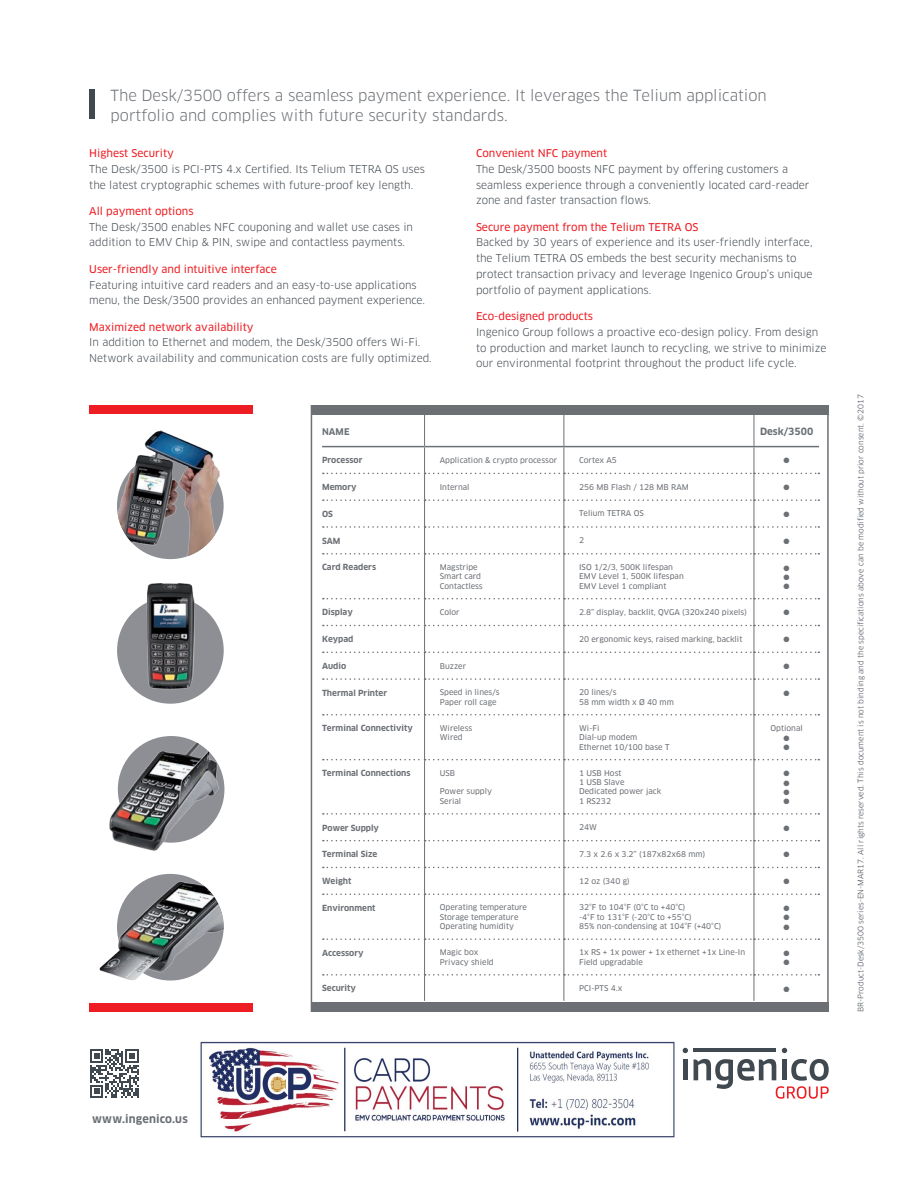
<style>
.page{position:relative;width:918px;height:1188px;background:#fff}
.page>*{position:absolute;margin:0;border:0;box-sizing:border-box;transform-origin:0 0}
.t1{font:15px/19.5px "Clan OT";letter-spacing:-.005em;color:#6c7075}
.t2{font:700 11.1px "Clan OT";letter-spacing:.01em;color:#6c7075}
.t3{font:10.5px/15.8px "Clan OT";color:#414950}
.t4{font:10.5px "Clan OT News";color:#ee1d23}
.t5{font:700 9.75px "Clan OT";color:#6c7075}
.t6{font:700 9px "Clan OT";color:#6c7075}
.t7{font:700 8.25px "Clan OT";color:#6c7075}
.t8{font:7.8px/9.3px "Clan OT News";color:#6c7075}
.t9{font:7.8px/9.3px "Zapf Dingbats ITC";color:#6c7075;text-align:justify}
.t10{font:7.5px "Clan OT";color:#414950}
</style>
<div class="page">
<div style="left:89px;top:405px;width:164px;height:9px;background:#ee1d23"></div>
<div style="left:89px;top:1003px;width:164px;height:9px;background:#ee1d23"></div>
<svg style="left:90px;top:1049px;width:49px;height:49px"></svg>
<div style="left:89px;top:89px;width:6px;height:30px;background:#414950"></div>
<div style="left:683px;top:1059px;width:5px;height:21px;background:#414950"></div>
<hr style="left:694px;top:1049px;width:82px;height:3px;background:#414950">
<svg style="left:683px;top:1048px;width:5px;height:5px"></svg>
<svg style="left:782px;top:1048px;width:5px;height:5px"></svg>
<svg style="left:694px;top:1059px;width:135px;height:40px"></svg>
<hr style="left:424px;top:413px;width:1px;height:33px;background:#6c7075">
<hr style="left:564px;top:413px;width:1px;height:33px;background:#6c7075">
<hr style="left:754px;top:413px;width:1px;height:33px;background:#6c7075">
<hr style="left:424px;top:555px;width:1px;height:43px;background:#6c7075">
<hr style="left:564px;top:555px;width:1px;height:43px;background:#6c7075">
<hr style="left:754px;top:555px;width:1px;height:43px;background:#6c7075">
<hr style="left:424px;top:680px;width:1px;height:34px;background:#6c7075">
<hr style="left:564px;top:680px;width:1px;height:34px;background:#6c7075">
<hr style="left:754px;top:680px;width:1px;height:34px;background:#6c7075">
<hr style="left:424px;top:716px;width:1px;height:43px;background:#6c7075">
<hr style="left:564px;top:716px;width:1px;height:43px;background:#6c7075">
<hr style="left:754px;top:716px;width:1px;height:43px;background:#6c7075">
<hr style="left:424px;top:760px;width:1px;height:53px;background:#6c7075">
<hr style="left:564px;top:760px;width:1px;height:53px;background:#6c7075">
<hr style="left:754px;top:760px;width:1px;height:53px;background:#6c7075">
<hr style="left:424px;top:895px;width:1px;height:43px;background:#6c7075">
<hr style="left:564px;top:895px;width:1px;height:43px;background:#6c7075">
<hr style="left:754px;top:895px;width:1px;height:43px;background:#6c7075">
<hr style="left:424px;top:940px;width:1px;height:34px;background:#6c7075">
<hr style="left:564px;top:940px;width:1px;height:34px;background:#6c7075">
<hr style="left:754px;top:940px;width:1px;height:34px;background:#6c7075">
<hr style="left:322px;top:446px;width:103px;height:1px;background:#6c7075">
<hr style="left:425px;top:446px;width:139px;height:1px;background:#6c7075">
<hr style="left:564px;top:446px;width:190px;height:1px;background:#6c7075">
<hr style="left:754px;top:446px;width:65px;height:1px;background:#6c7075">
<svg style="left:322px;top:447px;width:498px;height:108px"></svg>
<svg style="left:322px;top:598px;width:498px;height:82px"></svg>
<svg style="left:323px;top:714px;width:496px;height:2px"></svg>
<svg style="left:323px;top:759px;width:496px;height:1px"></svg>
<svg style="left:322px;top:813px;width:498px;height:82px"></svg>
<svg style="left:323px;top:938px;width:496px;height:2px"></svg>
<svg style="left:322px;top:974px;width:498px;height:27px"></svg>
<div style="left:312px;top:405px;width:517px;height:10px;background:#6c7075"></div>
<div style="left:312px;top:1002px;width:517px;height:10px;background:#6c7075"></div>
<hr style="left:311px;top:405px;width:1px;height:607px;background:#6c7075">
<hr style="left:827px;top:405px;width:2px;height:607px;background:#6c7075">
<img style="left:117px;top:431px;width:103px;height:128px">
<div style="left:117px;top:597px;width:107px;height:107px;background:#8e8f94;border-radius:50%"></div>
<img style="left:140px;top:583px;width:62px;height:113px">
<img style="left:100px;top:874px;width:124px;height:106px">
<img style="left:109px;top:736px;width:115px;height:115px">
<img style="left:200px;top:1041px;width:475px;height:97px">
<h1 class="t1" style="left:111px;top:86px;width:658px">The Desk/3500 offers a seamless payment experience. It leverages the Telium application portfolio and complies with future security standards.</h1>
<p class="t4" style="left:89px;top:147px;width:86px">Highest Security</p>
<p class="t3" style="left:89px;top:161px;width:337px">The Desk/3500 is PCI-PTS 4.x Certified. Its Telium TETRA OS uses the latest cryptographic schemes with future-proof key length.</p>
<p class="t4" style="left:89px;top:205px;width:106px">All payment options</p>
<p class="t3" style="left:89px;top:219px;width:325px">The Desk/3500 enables NFC couponing and wallet use cases in addition to EMV Chip &amp; PIN, swipe and contactless payments.</p>
<p class="t4" style="left:89px;top:263px;width:189px">User-friendly and intuitive interface</p>
<p class="t3" style="left:89px;top:277px;width:337px">Featuring intuitive card readers and an easy-to-use applications menu, the Desk/3500 provides an enhanced payment experience.</p>
<p class="t4" style="left:89px;top:321px;width:166px">Maximized network availability</p>
<p class="t3" style="left:89px;top:335px;width:344px">In addition to Ethernet and modem, the Desk/3500 offers Wi-Fi.<br>Network availability and communication costs are fully optimized.</p>
<p class="t4" style="left:476px;top:147px;width:133px">Convenient NFC payment</p>
<p class="t3" style="left:476px;top:161px;width:335px">The Desk/3500 boosts NFC payment by offering customers a seamless experience through a conveniently located card-reader zone and faster transaction flows.</p>
<p class="t4" style="left:476px;top:221px;width:224px">Secure payment from the Telium TETRA OS</p>
<p class="t3" style="left:476px;top:235px;width:338px">Backed by 30 years of experience and its user-friendly interface, the Telium TETRA OS embeds the best security mechanisms to protect transaction privacy and leverage Ingenico Group’s unique portfolio of payment applications.</p>
<p class="t4" style="left:476px;top:310px;width:119px">Eco-designed products</p>
<p class="t3" style="left:476px;top:324px;width:352px">Ingenico Group follows a proactive eco-design policy. From design to production and market launch to recycling, we strive to minimize our environmental footprint throughout the product life cycle.</p>
<p class="t6" style="left:322px;top:426px;width:29px">NAME</p>
<p class="t5" style="left:760px;top:426px;width:55px">Desk/3500</p>
<p class="t7" style="left:322px;top:455px;width:42px">Processor</p>
<p class="t8" style="left:440px;top:455px;width:119px">Application &amp; crypto processor</p>
<p class="t8" style="left:579px;top:455px;width:39px">Cortex A5</p>
<p class="t9" style="left:784px;top:455px;width:8px">●</p>
<p class="t7" style="left:322px;top:482px;width:36px">Memory</p>
<p class="t8" style="left:440px;top:482px;width:31px">Internal</p>
<p class="t8" style="left:579px;top:482px;width:111px">256 MB Flash / 128 MB RAM</p>
<p class="t9" style="left:784px;top:483px;width:8px">●</p>
<p class="t7" style="left:322px;top:509px;width:12px">OS</p>
<p class="t8" style="left:579px;top:509px;width:66px">Telium TETRA OS</p>
<p class="t9" style="left:784px;top:510px;width:8px">●</p>
<p class="t7" style="left:322px;top:536px;width:20px">SAM</p>
<p class="t8" style="left:579px;top:536px;width:7px">2</p>
<p class="t9" style="left:784px;top:536px;width:8px">●</p>
<p class="t7" style="left:322px;top:563px;width:56px">Card Readers</p>
<p class="t8" style="left:440px;top:563px;width:44px">Magstripe<br>Smart card<br>Contactless</p>
<p class="t8" style="left:579px;top:563px;width:106px">ISO 1/2/3, 500K lifespan<br>EMV Level 1, 500K lifespan<br>EMV Level 1 compliant</p>
<p class="t9" style="left:784px;top:563px;width:8px">● ● ●</p>
<p class="t7" style="left:322px;top:608px;width:32px">Display</p>
<p class="t8" style="left:440px;top:607px;width:21px">Color</p>
<p class="t8" style="left:579px;top:607px;width:169px">2.8” display, backlit, QVGA (320x240 pixels)</p>
<p class="t9" style="left:784px;top:608px;width:8px">●</p>
<p class="t7" style="left:322px;top:634px;width:33px">Keypad</p>
<p class="t8" style="left:579px;top:634px;width:165px">20 ergonomic keys, raised marking, backlit</p>
<p class="t9" style="left:784px;top:635px;width:8px">●</p>
<p class="t7" style="left:322px;top:661px;width:26px">Audio</p>
<p class="t8" style="left:440px;top:661px;width:28px">Buzzer</p>
<p class="t9" style="left:784px;top:662px;width:8px">●</p>
<p class="t7" style="left:322px;top:688px;width:67px">Thermal Printer</p>
<p class="t8" style="left:440px;top:688px;width:61px">Speed in lines/s<br>Paper roll cage</p>
<p class="t8" style="left:579px;top:688px;width:96px">20 lines/s<br>58 mm width x Ø 40 mm</p>
<p class="t9" style="left:784px;top:689px;width:8px">●</p>
<p class="t7" style="left:322px;top:724px;width:92px">Terminal Connectivity</p>
<p class="t8" style="left:440px;top:724px;width:34px">Wireless<br>Wired</p>
<p class="t8" style="left:579px;top:724px;width:92px">Wi-Fi<br>Dial-up modem<br>Ethernet 10/100 base T</p>
<p class="t8" style="left:771px;top:724px;width:34px">Optional</p>
<p class="t7" style="left:322px;top:768px;width:90px">Terminal Connections</p>
<p class="t8" style="left:440px;top:768px;width:17px">USB</p>
<p class="t8" style="left:440px;top:787px;width:54px">Power supply<br>Serial</p>
<p class="t8" style="left:579px;top:768px;width:84px">1 USB Host<br>1 USB Slave<br>Dedicated power jack<br>1 RS232</p>
<p class="t9" style="left:784px;top:769px;width:8px">● ● ● ●</p>
<p class="t7" style="left:322px;top:823px;width:58px">Power Supply</p>
<p class="t8" style="left:579px;top:823px;width:19px">24W</p>
<p class="t9" style="left:784px;top:823px;width:8px">●</p>
<p class="t7" style="left:322px;top:849px;width:57px">Terminal Size</p>
<p class="t8" style="left:579px;top:849px;width:128px">7.3 x 2.6 x 3.2” (187x82x68 mm)</p>
<p class="t9" style="left:784px;top:850px;width:8px">●</p>
<p class="t7" style="left:322px;top:876px;width:31px">Weight</p>
<p class="t8" style="left:579px;top:876px;width:52px">12 oz (340 g)</p>
<p class="t9" style="left:784px;top:877px;width:8px">●</p>
<p class="t7" style="left:322px;top:903px;width:55px">Environment</p>
<p class="t8" style="left:440px;top:903px;width:89px">Operating temperature<br>Storage temperature<br>Operating humidity</p>
<p class="t8" style="left:579px;top:903px;width:144px">32°F to 104°F (0°C to +40°C)<br>-4°F to 131°F (-20°C to +55°C)<br>85% non-condensing at 104°F (+40°C)</p>
<p class="t9" style="left:784px;top:904px;width:8px">● ● ●</p>
<p class="t7" style="left:322px;top:948px;width:43px">Accessory</p>
<p class="t8" style="left:440px;top:948px;width:56px">Magic box<br>Privacy shield</p>
<p class="t8" style="left:579px;top:948px;width:168px">1x RS + 1x power + 1x ethernet +1x Line-In<br>Field upgradable</p>
<p class="t7" style="left:322px;top:984px;width:35px">Security</p>
<p class="t8" style="left:579px;top:984px;width:45px">PCI-PTS 4.x</p>
<p class="t9" style="left:784px;top:984px;width:8px">●</p>
<p class="t10" style="left:856px;top:1012px;width:619px;rotate:-90deg">BR-Product-Desk/3500 series-EN-MAR17. All rights reserved. This document is not binding and the specifications above can be modified without prior consent. ©2017</p>
<p class="t2" style="left:92px;top:1112px;width:97px">www.ingenico.us</p>
</div>
